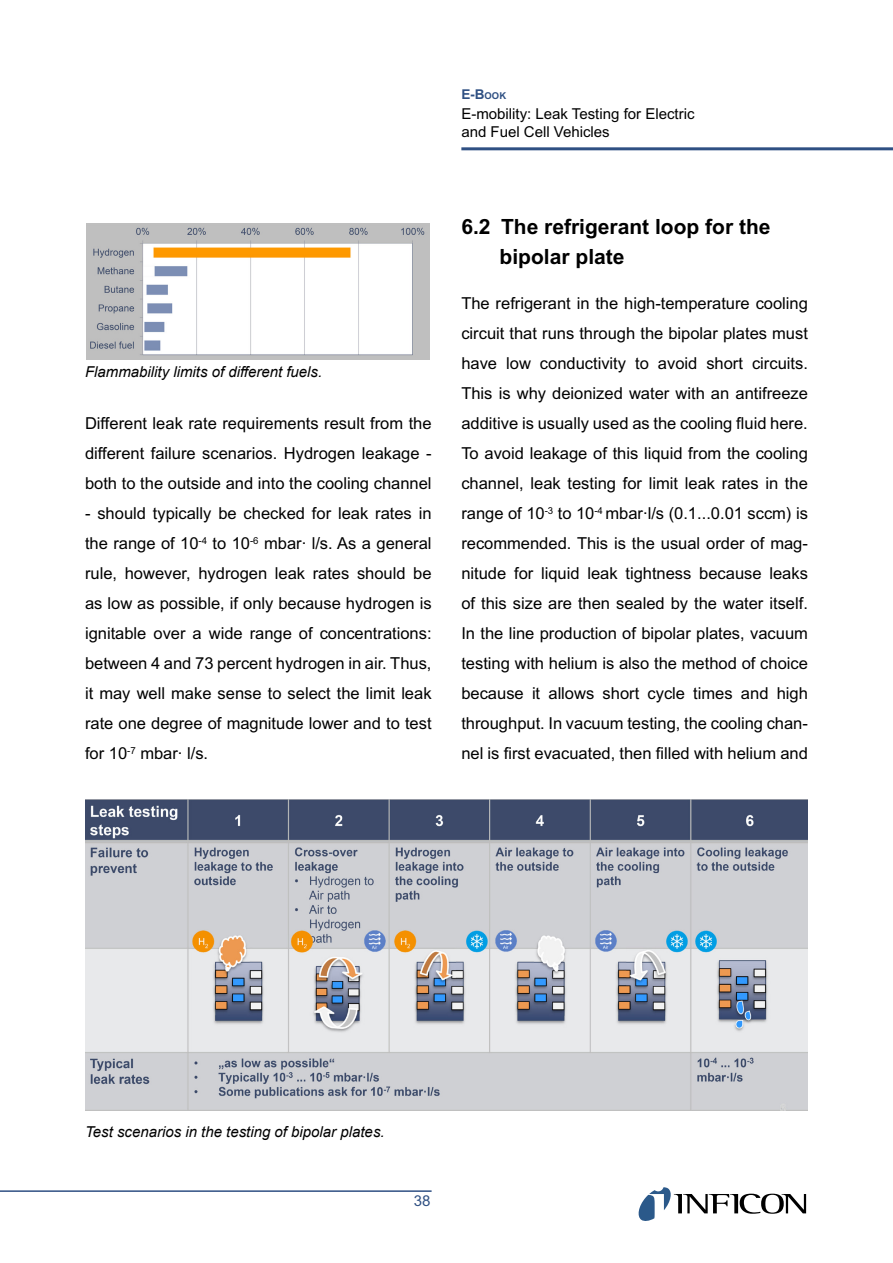
<style>
.page{position:relative;width:893px;height:1263px;background:#fff}
.page>*{position:absolute;margin:0;border:0;box-sizing:border-box;transform-origin:0 0}
.t1{font:700 21px/30px "Arial MT Std";color:#000}
.t2{font:16.5px/30px "Arial MT Std";color:#000;text-align:justify}
.t3{font:italic 15px "Arial";color:#000}
.t4{font:15px/18px "Arial MT Std";color:#000}
.t5{font:15px "Arial MT Std";color:#2f5083}
.t6{font:700 13.5px "Arial MT Std";color:#2f5083}
.s1{font-size:9.45px}
</style>
<div class="page">
<hr style="left:461px;top:147px;width:432px;height:3px;background:#2f5083">
<hr style="left:0;top:1190px;width:432px;height:2px;background:#2f5083">
<svg style="left:638px;top:1187px;width:168px;height:34px"></svg>
<img style="left:85px;top:799px;width:723px;height:311px">
<img style="left:87px;top:223px;width:343px;height:136px">
<p class="t6" style="left:461px;top:86px;width:46px">E-B<span class="s1">ook</span></p>
<p class="t4" style="left:461px;top:104px;width:235px">E-mobility: Leak Testing for Electric and Fuel Cell Vehicles</p>
<p class="t3" style="left:85px;top:362px;width:239px">Flammability limits of different fuels.</p>
<p class="t2" style="left:85px;top:408px;width:348px">Different leak rate requirements result from the different failure scenarios. Hydrogen leakage - both to the outside and into the cooling channel</p>
<p class="t2" style="left:85px;top:498px;width:348px">- should typically be checked for leak rates in the range of 10<sup>-4</sup> to 10<sup>-6</sup> mbar∙ l/s. As a general rule, however, hydrogen leak rates should be as low as possible, if only because hydrogen is ignitable over a wide range of concentrations: between 4 and 73 percent hydrogen in air. Thus, it may well make sense to select the limit leak rate one degree of magnitude lower and to test for 10<sup>-7</sup> mbar∙ l/s.</p>
<p class="t1" style="left:500px;top:211px;width:272px;text-indent:-38px">6.2 The refrigerant loop for the bipolar plate</p>
<p class="t2" style="left:461px;top:288px;width:348px">The refrigerant in the high-temperature cooling circuit that runs through the bipolar plates must have low conductivity to avoid short circuits.<br>This is why deionized water with an antifreeze additive is usually used as the cooling fluid here.<br>To avoid leakage of this liquid from the cooling channel, leak testing for limit leak rates in the range of 10<sup>-3</sup> to 10<sup>-4</sup> mbar∙l/s (0.1...0.01 sccm) is recommended. This is the usual order of mag&shy;nitude for liquid leak tightness because leaks of this size are then sealed by the water itself.<br>In the line production of bipolar plates, vacuum testing with helium is also the method of choice because it allows short cycle times and high throughput. In vacuum testing, the cooling chan&shy;nel is first evacuated, then filled with helium and</p>
<p class="t3" style="left:85px;top:1121px;width:301px">Test scenarios in the testing of bipolar plates.</p>
<p class="t5" style="left:414px;top:1192px;width:18px">38</p>
</div>
